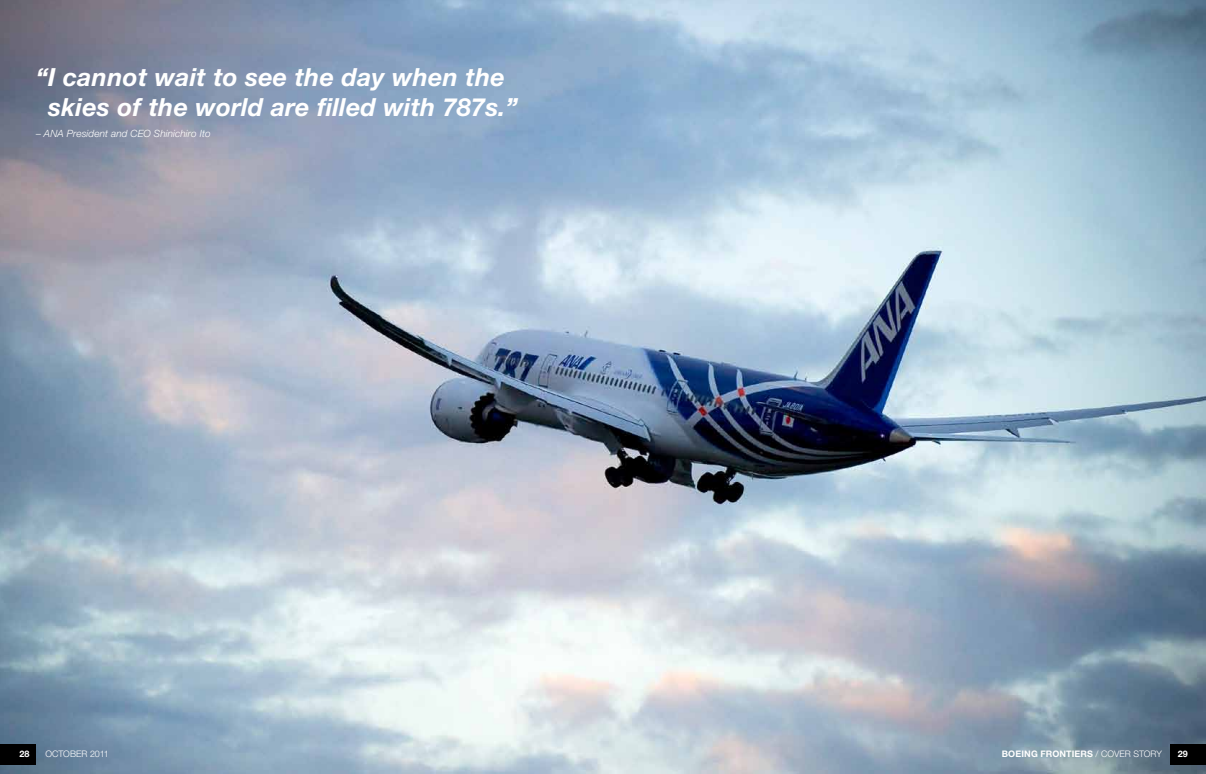
<style>
.page{position:relative;width:1206px;height:774px;background:#fff}
.page>*{position:absolute;margin:0;border:0;box-sizing:border-box;transform-origin:0 0}
.t1{font:italic 700 25px/30px "Helvetica Neue";letter-spacing:.01em;color:#fff;text-align:center}
.t2{font:italic 300 10px "Helvetica Neue";letter-spacing:.01em;color:#fff}
.t3{font:700 9px "Helvetica Neue LT Std";letter-spacing:.015em;color:#fff}
.t4{font:300 9px "Helvetica Neue LT Std";letter-spacing:-.005em;color:#fff}
.s1{font-weight:300}
</style>
<div class="page">
<img style="left:0;top:0;width:1206px;height:774px">
<div style="left:1170px;top:744px;width:36px;height:20px;background:#000"></div>
<div style="left:0;top:744px;width:36px;height:20px;background:#000"></div>
<p class="t1" style="left:36px;top:61px;width:483px">“I cannot wait to see the day when the skies of the world are filled with 787s.”</p>
<p class="t2" style="left:36px;top:127px;width:176px">– ANA President and CEO Shinichiro Ito</p>
<p class="t3" style="left:20px;top:748px;width:12px">28</p>
<p class="t4" style="left:46px;top:749px;width:65px">OCTOBER 2011</p>
<p class="t3" style="left:1002px;top:749px;width:162px">BOEING FRONTIERS <span class="s1">/ COVER STORY</span></p>
<p class="t3" style="left:1178px;top:748px;width:12px">29</p>
</div>
